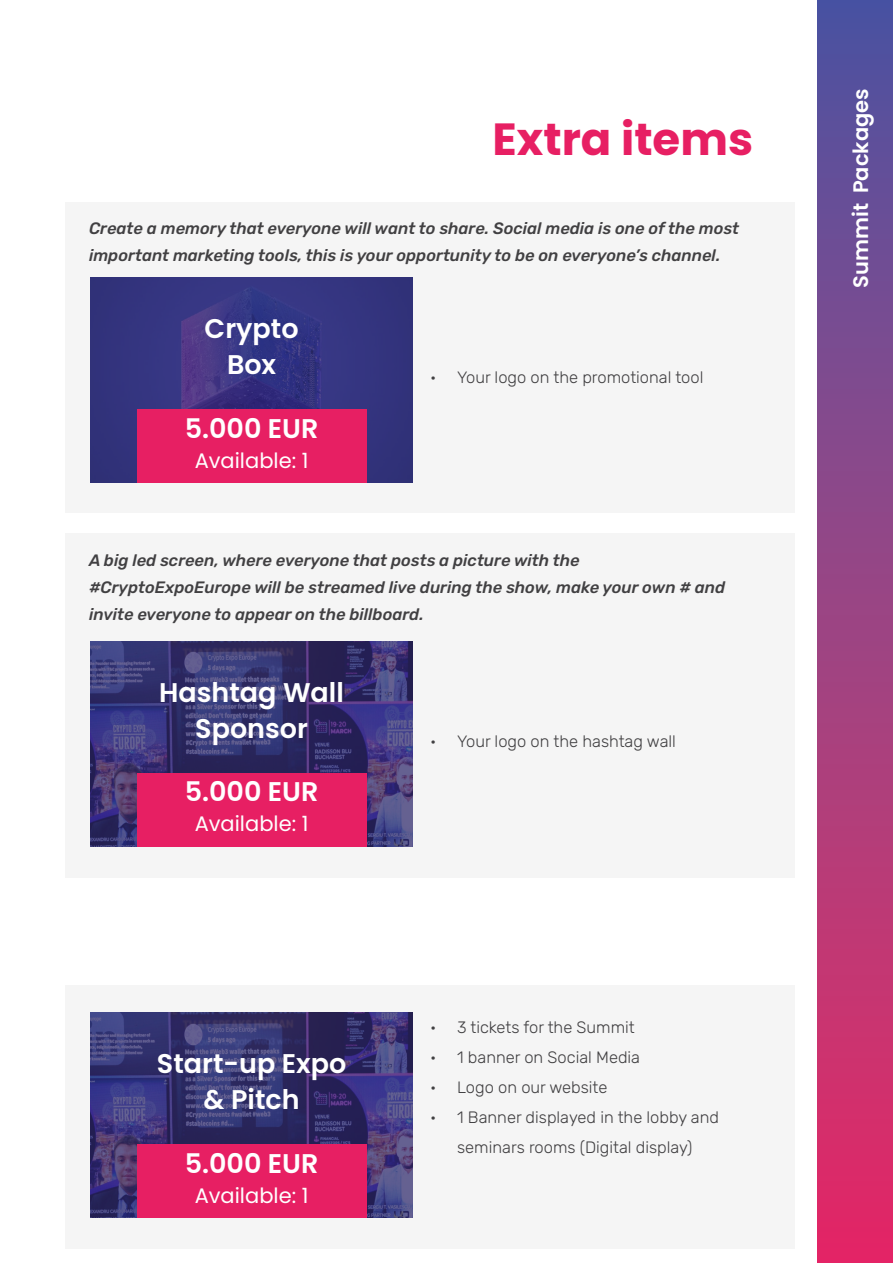
<style>
.page{position:relative;width:893px;height:1263px;background:#fff}
.page>*{position:absolute;margin:0;border:0;box-sizing:border-box;transform-origin:0 0}
.t1{font:700 45px "Poppins";color:#e71f63}
.t2{font:600 27px/36px "Poppins";color:#fff;text-align:center}
.t3{font:21px "Poppins";color:#fff}
.t4{font:600 21px "Poppins";color:#fff}
.t5{font:italic 500 16.5px/27px "Rubik";color:#414042}
.t6{font:300 16.5px/30px "Rubik";color:#414042;text-align:center}
</style>
<div class="page">
<div style="left:66px;top:202px;width:729px;height:311px;background:#f5f5f5"></div>
<div style="left:66px;top:533px;width:729px;height:345px;background:#f5f5f5"></div>
<div style="left:66px;top:986px;width:729px;height:263px;background:#f5f5f5"></div>
<img style="left:90px;top:278px;width:323px;height:205px">
<img style="left:90px;top:641px;width:323px;height:205px">
<img style="left:90px;top:1013px;width:323px;height:205px">
<div style="left:137px;top:409px;width:229px;height:74px;background:#e71f63"></div>
<div style="left:137px;top:773px;width:229px;height:73px;background:#e71f63"></div>
<div style="left:137px;top:1144px;width:229px;height:74px;background:#e71f63"></div>
<div style="left:817px;top:0;width:76px;height:1263px;background:linear-gradient(to bottom,#4f57a1,#e72c65)"></div>
<h1 class="t1" style="left:493px;top:113px;width:262px">Extra items</h1>
<p class="t5" style="left:89px;top:215px;width:652px">Create a memory that everyone will want to share. Social media is one of the most important marketing tools, this is your opportunity to be on everyone’s channel.</p>
<h2 class="t2" style="left:205px;top:311px;width:95px">Crypto<br>Box</h2>
<h2 class="t2" style="left:185px;top:410px;width:135px">5.000 EUR</h2>
<p class="t3" style="left:195px;top:448px;width:115px">Available: 1</p>
<p class="t6" style="left:430px;top:363px;width:275px">• Your logo on the promotional tool</p>
<p class="t5" style="left:89px;top:548px;width:638px">A big led screen, where everyone that posts a picture with the #CryptoExpoEurope will be streamed live during the show, make your own # and invite everyone to appear on the billboard.</p>
<h2 class="t2" style="left:159px;top:674px;width:186px">Hashtag Wall<br>Sponsor</h2>
<h2 class="t2" style="left:185px;top:774px;width:135px">5.000 EUR</h2>
<p class="t3" style="left:195px;top:812px;width:115px">Available: 1</p>
<h2 class="t2" style="left:157px;top:1046px;width:191px">Start-up Expo &amp; Pitch</h2>
<h2 class="t2" style="left:185px;top:1145px;width:135px">5.000 EUR</h2>
<p class="t3" style="left:195px;top:1183px;width:115px">Available: 1</p>
<p class="t6" style="left:430px;top:727px;width:247px">• Your logo on the hashtag wall</p>
<p class="t6" style="left:430px;top:1013px;width:206px">• 3 tickets for the Summit</p>
<p class="t6" style="left:430px;top:1043px;width:212px">• 1 banner on Social Media</p>
<p class="t6" style="left:430px;top:1073px;width:179px">• Logo on our website</p>
<p class="t6" style="left:430px;top:1103px;width:290px">• 1 Banner displayed in the lobby and seminars rooms (Digital display)</p>
<p class="t4" style="left:849px;top:288px;width:201px;rotate:-90deg">Summit Packages</p>
</div>
